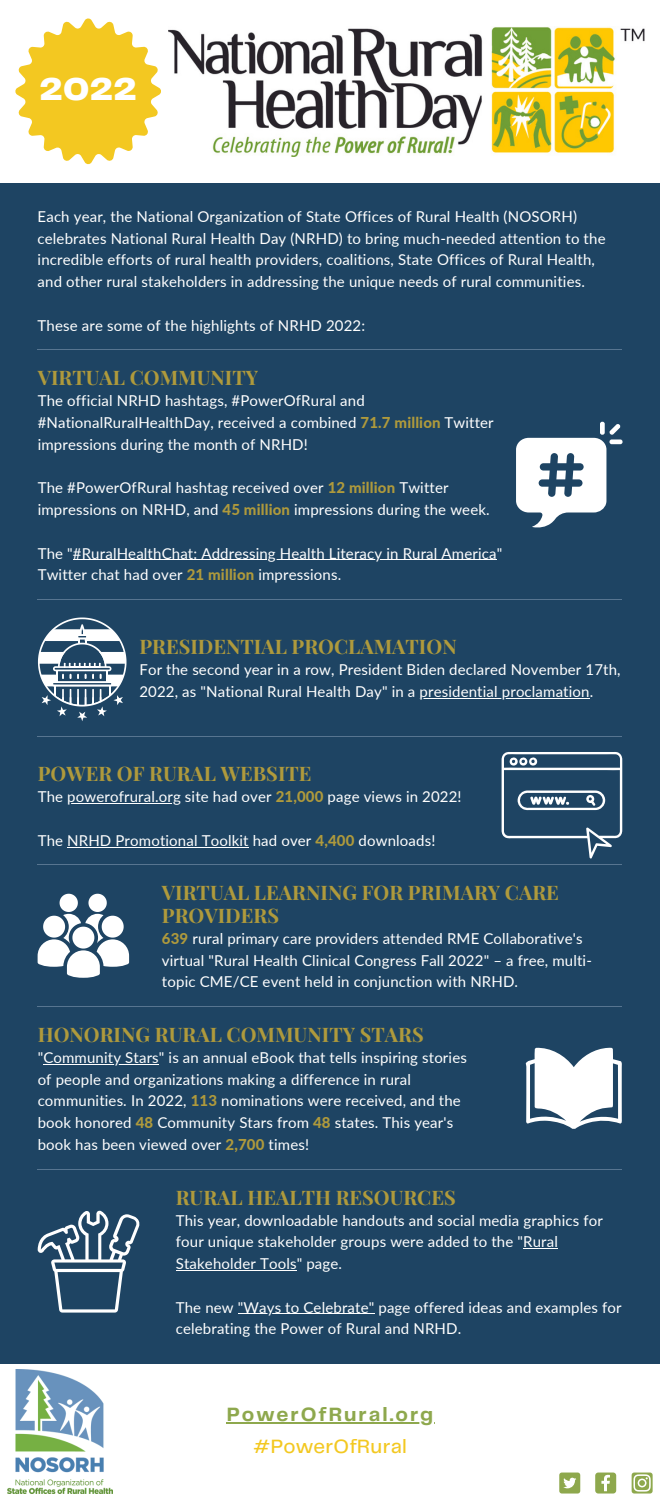
<style>
.page{position:relative;width:660px;height:1500px;background:#1e4463}
.page>*{position:absolute;margin:0;border:0;box-sizing:border-box;transform-origin:0 0}
.t1{font:900 32.9px "Telegraf";color:#fff}
.t2{font:700 20px/22.5px "Playfair Display";color:#af9a3c}
.t3{font:700 20px "Telegraf";letter-spacing:.1em;color:#8ea84d}
.t4{font:500 20px "Telegraf";letter-spacing:.01em;color:#f3c821}
.t5{font:15px/21.8px "Lato";letter-spacing:.01em;color:#fff}
.s1{font-weight:800;color:#af9a3c}
</style>
<div class="page">
<div style="left:0;top:0;width:660px;height:183px;background:#fff"></div>
<div style="left:0;top:1364px;width:660px;height:136px;background:#fff"></div>
<img style="left:168px;top:27px;width:477px;height:130px">
<div style="left:559px;top:1473px;width:21px;height:21px;background:#8ea84d;border-radius:3px"></div>
<svg style="left:563px;top:1478px;width:13px;height:10px"></svg>
<svg style="left:595px;top:1473px;width:21px;height:21px"></svg>
<div style="left:632px;top:1473px;width:21px;height:21px;background:#8ea84d;border-radius:3px"></div>
<svg style="left:633px;top:1474px;width:18px;height:18px"></svg>
<img style="left:7px;top:1370px;width:105px;height:124px">
<hr style="left:38px;top:599px;width:584px;height:1px;background:#e1ebff">
<svg style="left:38px;top:618px;width:89px;height:103px"></svg>
<hr style="left:38px;top:736px;width:584px;height:1px;background:#e1ebff">
<svg style="left:502px;top:752px;width:120px;height:107px"></svg>
<hr style="left:38px;top:865px;width:584px;height:1px;background:#e1ebff">
<svg style="left:38px;top:894px;width:91px;height:84px"></svg>
<hr style="left:38px;top:1006px;width:584px;height:1px;background:#e1ebff">
<svg style="left:526px;top:1047px;width:96px;height:82px"></svg>
<hr style="left:38px;top:1169px;width:584px;height:1px;background:#e1ebff">
<svg style="left:38px;top:1211px;width:102px;height:102px"></svg>
<div style="left:600px;top:422px;width:5px;height:13px;background:#fff;border-radius:2px"></div>
<svg style="left:610px;top:439px;width:13px;height:5px"></svg>
<svg style="left:516px;top:424px;width:104px;height:104px"></svg>
<hr style="left:73px;top:559px;width:424px;height:1px;background:#fff">
<hr style="left:420px;top:698px;width:170px;height:1px;background:#fff">
<hr style="left:67px;top:803px;width:114px;height:1px;background:#fff">
<hr style="left:67px;top:847px;width:182px;height:1px;background:#fff">
<hr style="left:43px;top:1064px;width:116px;height:1px;background:#fff">
<hr style="left:227px;top:1422px;width:208px;height:2px;background:#8ea84d">
<hr style="left:523px;top:1248px;width:35px;height:1px;background:#fff">
<hr style="left:176px;top:1270px;width:121px;height:1px;background:#fff">
<hr style="left:238px;top:1313px;width:136px;height:1px;background:#fff">
<hr style="left:38px;top:349px;width:584px;height:1px;background:#e1ebff">
<svg style="left:15px;top:18px;width:146px;height:147px"></svg>
<h1 class="t1" style="left:39px;top:75px;width:99px">2O22</h1>
<p class="t5" style="left:38px;top:205px;width:570px">Each year, the National Organization of State Offices of Rural Health (NOSORH) celebrates National Rural Health Day (NRHD) to bring much-needed attention to the incredible efforts of rural health providers, coalitions, State Offices of Rural Health, and other rural stakeholders in addressing the unique needs of rural communities.</p>
<p class="t5" style="left:38px;top:314px;width:329px">These are some of the highlights of NRHD 2022:</p>
<h2 class="t2" style="left:38px;top:366px;width:222px">VIRTUAL COMMUNITY</h2>
<p class="t5" style="left:38px;top:390px;width:458px">The official NRHD hashtags, #PowerOfRural and #NationalRuralHealthDay, received a combined <span class="s1">71.7 million</span> Twitter impressions during the month of NRHD!</p>
<p class="t5" style="left:38px;top:477px;width:454px">The #PowerOfRural hashtag received over <span class="s1">12 million</span> Twitter impressions on NRHD, and <span class="s1">45 million</span> impressions during the week.</p>
<p class="t5" style="left:38px;top:542px;width:466px">The "#RuralHealthChat: Addressing Health Literacy in Rural America"<br>Twitter chat had over <span class="s1">21 million</span> impressions.</p>
<h2 class="t2" style="left:139px;top:635px;width:319px">PRESIDENTIAL PROCLAMATION</h2>
<p class="t5" style="left:139px;top:659px;width:483px">For the second year in a row, President Biden declared November 17th,<br>2022, as "National Rural Health Day" in a presidential proclamation.</p>
<h2 class="t2" style="left:38px;top:762px;width:275px">POWER OF RURAL WEBSITE</h2>
<p class="t5" style="left:38px;top:786px;width:425px">The powerofrural.org site had over <span class="s1">21,000</span> page views in 2022!</p>
<p class="t5" style="left:38px;top:829px;width:399px">The NRHD Promotional Toolkit had over <span class="s1">4,400</span> downloads!</p>
<h2 class="t2" style="left:162px;top:881px;width:398px">VIRTUAL LEARNING FOR PRIMARY CARE<br>PROVIDERS</h2>
<p class="t5" style="left:162px;top:927px;width:432px"><span class="s1">639</span> rural primary care providers attended RME Collaborative's virtual "Rural Health Clinical Congress Fall 2022" – a free, multi&shy;topic CME/CE event held in conjunction with NRHD.</p>
<h2 class="t2" style="left:38px;top:1022px;width:388px">HONORING RURAL COMMUNITY STARS</h2>
<p class="t5" style="left:38px;top:1046px;width:431px">"Community Stars" is an annual eBook that tells inspiring stories of people and organizations making a difference in rural communities. In 2022, <span class="s1">113</span> nominations were received, and the book honored <span class="s1">48</span> Community Stars from <span class="s1">48</span> states. This year's book has been viewed over <span class="s1">2,700</span> times!</p>
<h2 class="t2" style="left:176px;top:1185px;width:281px">RURAL HEALTH RESOURCES</h2>
<p class="t5" style="left:176px;top:1209px;width:429px">This year, downloadable handouts and social media graphics for four unique stakeholder groups were added to the "Rural<br>Stakeholder Tools" page.</p>
<p class="t5" style="left:176px;top:1296px;width:447px">The new "Ways to Celebrate" page offered ideas and examples for celebrating the Power of Rural and NRHD.</p>
<h2 class="t3" style="left:227px;top:1405px;width:208px">PowerOfRural.org</h2>
<h2 class="t4" style="left:253px;top:1438px;width:155px">#PowerOfRural</h2>
</div>
